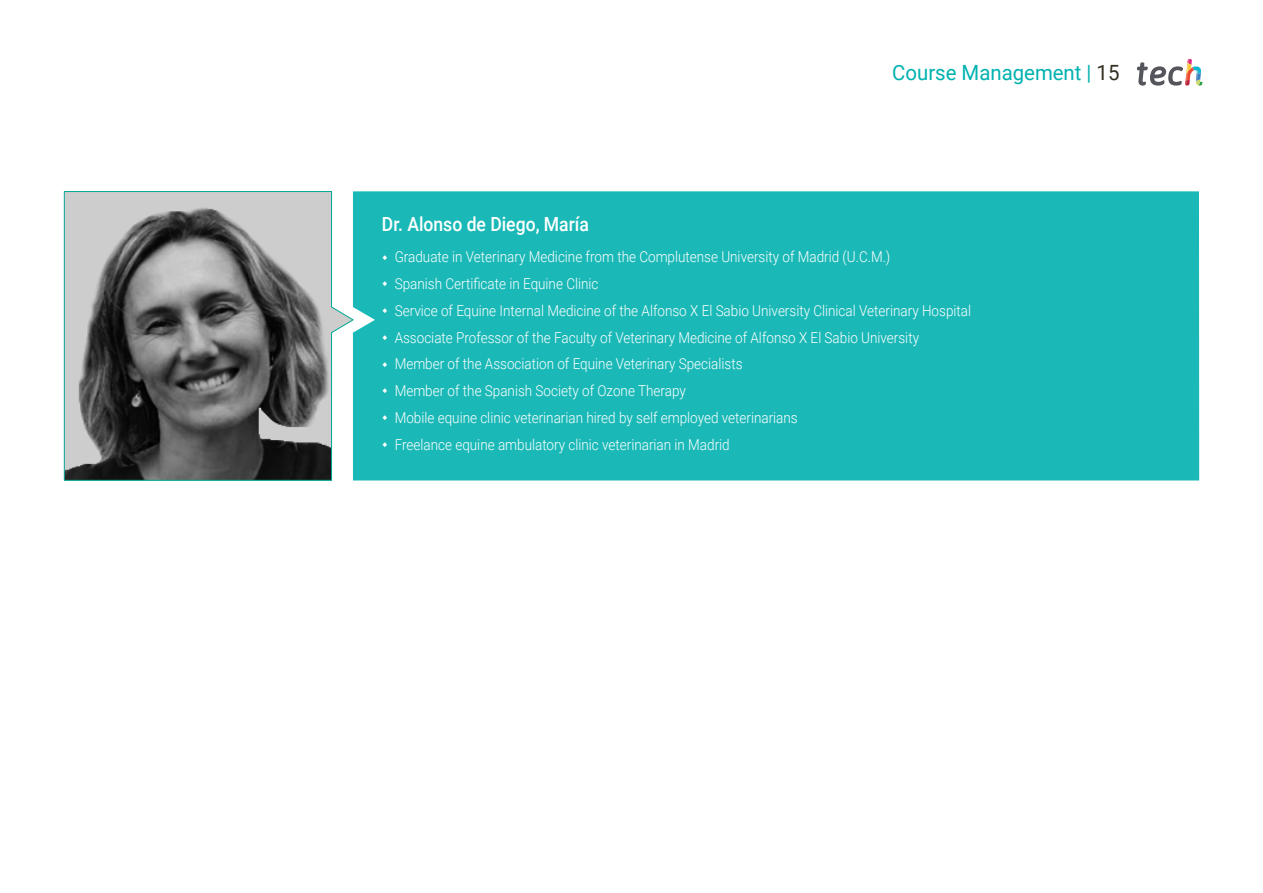
<style>
.page{position:relative;width:1263px;height:893px;background:#fff}
.page>*{position:absolute;margin:0;border:0;box-sizing:border-box;transform-origin:0 0}
.t1{font:21px "Roboto";color:#00b2af}
.t2{font:500 19.5px "Roboto";color:#fff;scale:.9 1}
.t3{font:300 15px/26.7px "Roboto";color:#fff;scale:.9 1}
.s1{color:#312e20}
</style>
<div class="page">
<svg style="left:1137px;top:59px;width:65px;height:27px"></svg>
<div style="left:354px;top:191px;width:845px;height:289px;background:#1ab9b7"></div>
<svg style="left:64px;top:191px;width:290px;height:290px;background:#7e8181"></svg>
<svg style="left:383px;top:255px;width:4px;height:5px"></svg>
<svg style="left:383px;top:281px;width:4px;height:5px"></svg>
<svg style="left:383px;top:308px;width:4px;height:5px"></svg>
<svg style="left:383px;top:335px;width:4px;height:5px"></svg>
<svg style="left:383px;top:362px;width:4px;height:5px"></svg>
<svg style="left:383px;top:388px;width:4px;height:5px"></svg>
<svg style="left:383px;top:415px;width:4px;height:5px"></svg>
<svg style="left:383px;top:442px;width:4px;height:5px"></svg>
<h1 class="t1" style="left:892px;top:57px;width:229px">Course Management | <span class="s1">15</span></h1>
<h2 class="t2" style="left:382px;top:210px;width:232px">Dr. Alonso de Diego, María</h2>
<p class="t3" style="left:395px;top:243px;width:642px">Graduate in Veterinary Medicine from the Complutense University of Madrid (U.C.M.)<br>Spanish Certificate in Equine Clinic<br>Service of Equine Internal Medicine of the Alfonso X El Sabio University Clinical Veterinary Hospital Associate Professor of the Faculty of Veterinary Medicine of Alfonso X El Sabio University Member of the Association of Equine Veterinary Specialists<br>Member of the Spanish Society of Ozone Therapy<br>Mobile equine clinic veterinarian hired by self employed veterinarians<br>Freelance equine ambulatory clinic veterinarian in Madrid</p>
</div>
